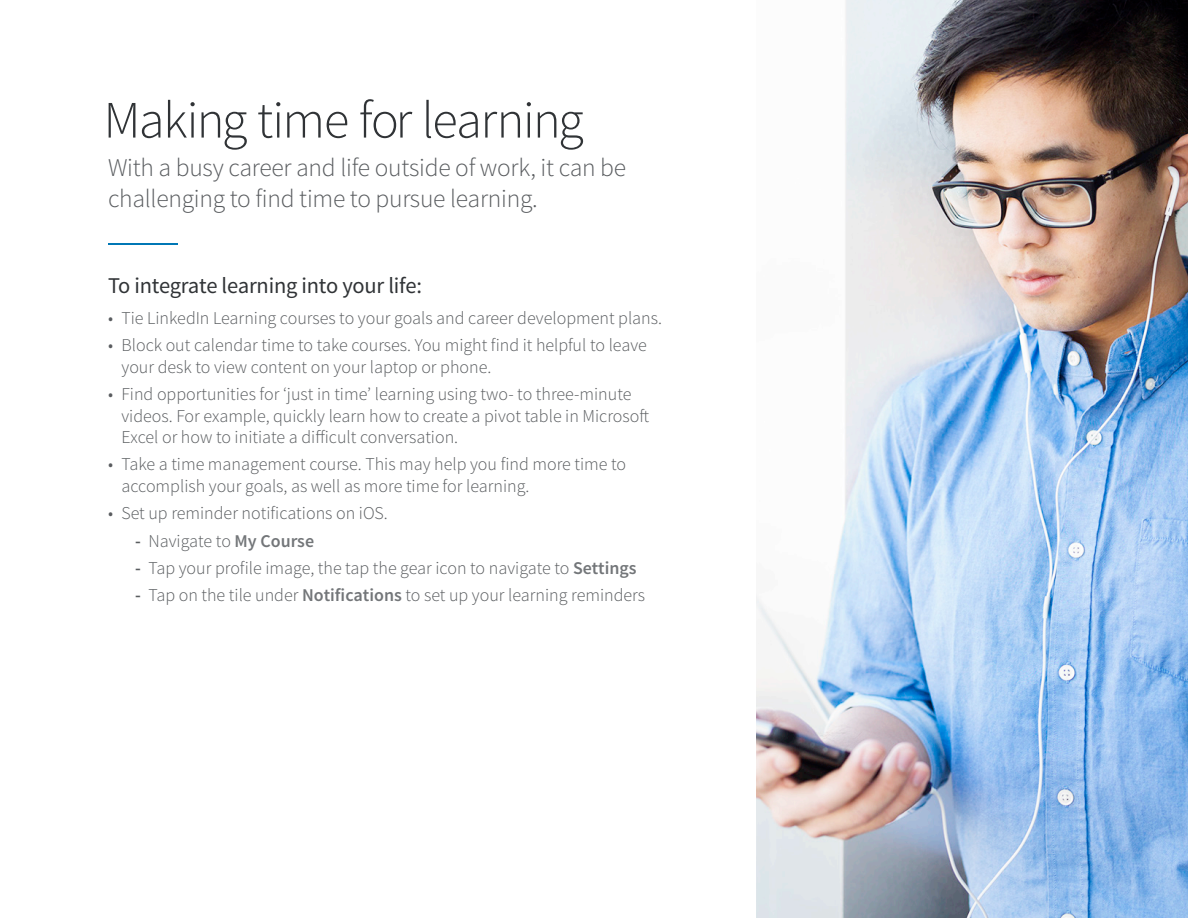
<style>
.page{position:relative;width:1188px;height:918px;background:#fff}
.page>*{position:absolute;margin:0;border:0;box-sizing:border-box;transform-origin:0 0}
.H3_-_Body_Title{font:300 52.5px "Source Sans Pro";letter-spacing:-.035em;color:#303336}
.H4_-_Body_Subtitle{font:300 25.5px/30.6px "Source Sans Pro";letter-spacing:-.01em;color:#595c5f}
.H5_-_Body_Headline{font:22.5px "Source Sans Pro";letter-spacing:-.01em;color:#303336}
.t1{font:300 18px/21.6px "Source Sans Pro";color:#595c5f}
.s1{font-weight:600}
.s2{font-weight:600;color:#737679}
</style>
<div class="page">
<hr style="left:108px;top:243px;width:70px;height:2px;background:#0077b5">
<img style="left:756px;top:0;width:432px;height:918px">
<p class="H3_-_Body_Title" style="left:104px;top:88px;width:481px">Making time for learning</p>
<p class="H4_-_Body_Subtitle" style="left:108px;top:153px;width:520px">With a busy career and life outside of work, it can be challenging to find time to pursue learning.</p>
<p class="H5_-_Body_Headline" style="left:108px;top:272px;width:315px">To integrate learning into your life:</p>
<p class="t1" style="left:108px;top:307px;width:556px">• Tie LinkedIn Learning courses to your goals and career development plans.</p>
<p class="t1" style="left:122px;top:334px;width:527px;text-indent:-14px">• Block out calendar time to take courses. You might find it helpful to leave your desk to view content on your laptop or phone.</p>
<p class="t1" style="left:122px;top:383px;width:529px;text-indent:-14px">• Find opportunities for ‘just in time’ learning using two- to three-minute videos. For example, quickly learn how to create a pivot table in Microsoft<br>Excel or how to initiate a difficult conversation.</p>
<p class="t1" style="left:122px;top:454px;width:506px;text-indent:-14px">• Take a time management course. This may help you find more time to accomplish your goals, as well as more time for learning.</p>
<p class="t1" style="left:108px;top:503px;width:281px">• Set up reminder notifications on iOS.</p>
<p class="t1" style="left:135px;top:530px;width:181px"><span class="s1">-</span> Navigate to <span class="s2">My Course</span></p>
<p class="t1" style="left:135px;top:557px;width:503px"><span class="s1">-</span> Tap your profile image, the tap the gear icon to navigate to <span class="s2">Settings</span></p>
<p class="t1" style="left:135px;top:584px;width:512px"><span class="s1">-</span> Tap on the tile under <span class="s2">Notifications</span> to set up your learning reminders</p>
</div>
